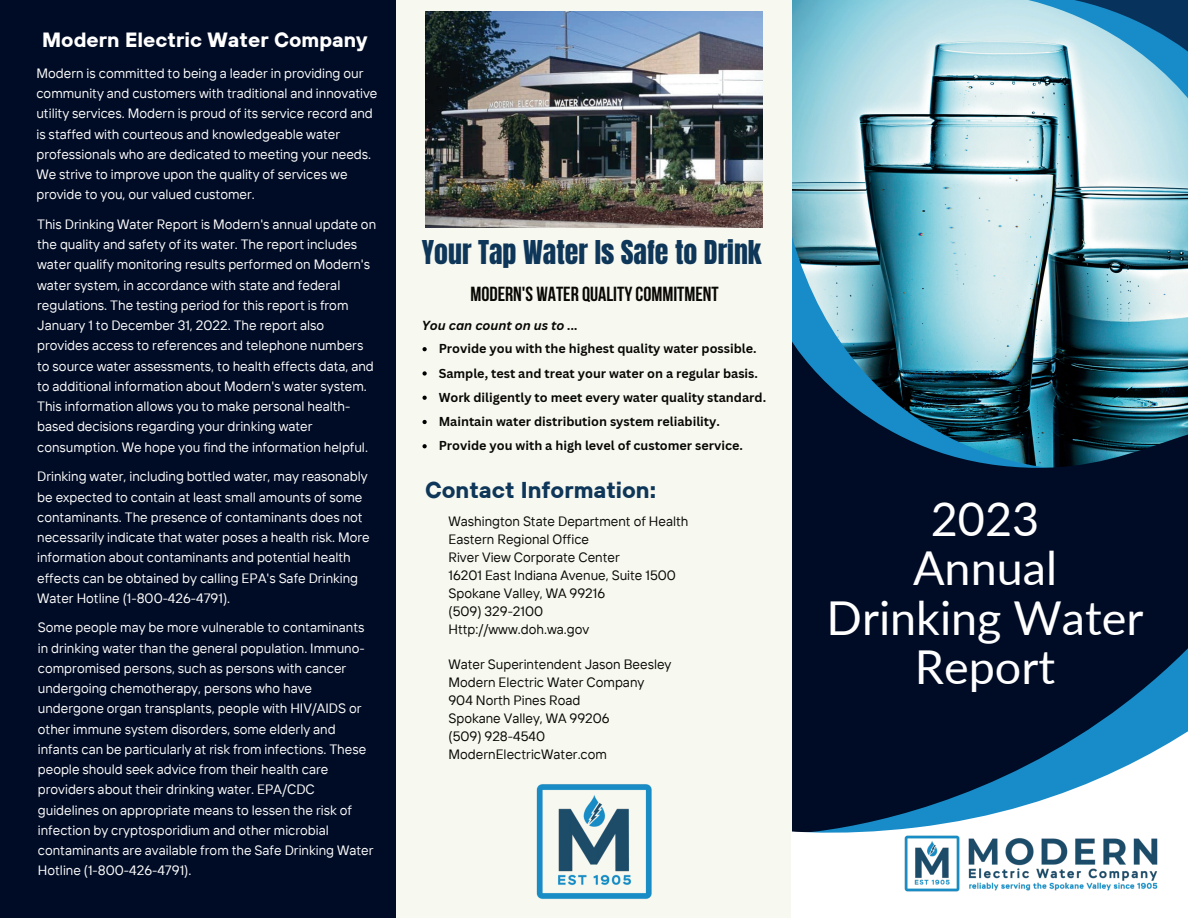
<style>
.page{position:relative;width:1188px;height:918px;background:#000c25}
.page>*{position:absolute;margin:0;border:0;box-sizing:border-box;transform-origin:0 0}
.t1{font:46.65px/49.5px "Lato";color:#fff;text-align:center}
.t2{font:27.9px "Anton";color:#0e3659}
.t3{font:700 22.8px "TT Hoves";color:#0e3659}
.t4{font:700 20.55px "TT Hoves";color:#fff}
.t5{font:700 20.25px "Bebas Neue";color:#080704}
.t6{font:13.5px/20.2px "TT Interphases";color:#fff}
.t7{font:13.5px/18px "TT Interphases";color:#080704}
.t8{font:italic 700 12.75px "Canva Sans";color:#080704}
.t9{font:700 12.6px/24.3px "Canva Sans";color:#080704}
</style>
<div class="page">
<img style="left:792px;top:0;width:396px;height:326px">
<svg style="left:792px;top:237px;width:265px;height:89px"></svg>
<div style="left:396px;top:0;width:396px;height:918px;background:#f7f8ef"></div>
<svg style="left:978px;top:118px;width:210px;height:108px"></svg>
<svg style="left:978px;top:0;width:210px;height:118px"></svg>
<img style="left:425px;top:12px;width:338px;height:216px">
<svg style="left:423px;top:347px;width:4px;height:4px"></svg>
<svg style="left:423px;top:371px;width:4px;height:5px"></svg>
<svg style="left:423px;top:396px;width:4px;height:4px"></svg>
<svg style="left:423px;top:420px;width:4px;height:4px"></svg>
<svg style="left:423px;top:444px;width:4px;height:4px"></svg>
<img style="left:536px;top:784px;width:116px;height:115px">
<img style="left:792px;top:326px;width:396px;height:142px">
<svg style="left:792px;top:648px;width:396px;height:270px"></svg>
<img style="left:896px;top:830px;width:269px;height:67px">
<h3 class="t4" style="left:42px;top:26px;width:327px">Modern Electric Water Company</h3>
<p class="t6" style="left:36px;top:63px;width:343px">Modern is committed to being a leader in providing our community and customers with traditional and innovative utility services. Modern is proud of its service record and is staffed with courteous and knowledgeable water professionals who are dedicated to meeting your needs.<br>We strive to improve upon the quality of services we provide to you, our valued customer.</p>
<p class="t6" style="left:37px;top:214px;width:340px">This Drinking Water Report is Modern's annual update on the quality and safety of its water. The report includes water qualify monitoring results performed on Modern's water system, in accordance with state and federal regulations. The testing period for this report is from January 1 to December 31, 2022. The report also provides access to references and telephone numbers to source water assessments, to health effects data, and to additional information about Modern's water system.<br>This information allows you to make personal health&shy;based decisions regarding your drinking water consumption. We hope you find the information helpful.</p>
<p class="t6" style="left:37px;top:466px;width:334px">Drinking water, including bottled water, may reasonably be expected to contain at least small amounts of some contaminants. The presence of contaminants does not necessarily indicate that water poses a health risk. More information about contaminants and potential health effects can be obtained by calling EPA's Safe Drinking Water Hotline (1-800-426-4791).</p>
<p class="t6" style="left:38px;top:617px;width:337px">Some people may be more vulnerable to contaminants in drinking water than the general population. Immuno&shy;compromised persons, such as persons with cancer undergoing chemotherapy, persons who have undergone organ transplants, people with HIV/AIDS or other immune system disorders, some elderly and infants can be particularly at risk from infections. These people should seek advice from their health care providers about their drinking water. EPA/CDC guidelines on appropriate means to lessen the risk of infection by cryptosporidium and other microbial contaminants are available from the Safe Drinking Water Hotline (1-800-426-4791).</p>
<h2 class="t2" style="left:422px;top:238px;width:341px">Your Tap Water Is Safe to Drink</h2>
<h3 class="t5" style="left:470px;top:283px;width:250px">MODERN'S WATER QUALITY COMMITMENT</h3>
<p class="t8" style="left:422px;top:318px;width:158px">You can count on us to ...</p>
<p class="t9" style="left:439px;top:337px;width:329px">Provide you with the highest quality water possible.<br>Sample, test and treat your water on a regular basis.<br>Work diligently to meet every water quality standard.<br>Maintain water distribution system reliability.<br>Provide you with a high level of customer service.</p>
<h3 class="t3" style="left:425px;top:475px;width:233px">Contact Information:</h3>
<p class="t7" style="left:448px;top:512px;width:241px">Washington State Department of Health<br>Eastern Regional Office<br>River View Corporate Center<br>16201 East Indiana Avenue, Suite 1500<br>Spokane Valley, WA 99216<br>(509) 329-2100<br>Http://www.doh.wa.gov</p>
<p class="t7" style="left:448px;top:655px;width:225px">Water Superintendent Jason Beesley<br>Modern Electric Water Company<br>904 North Pines Road<br>Spokane Valley, WA 99206<br>(509) 928-4540<br>ModernElectricWater.com</p>
<h1 class="t1" style="left:827px;top:492px;width:319px">2023<br>Annual<br>Drinking Water<br>Report</h1>
</div>
